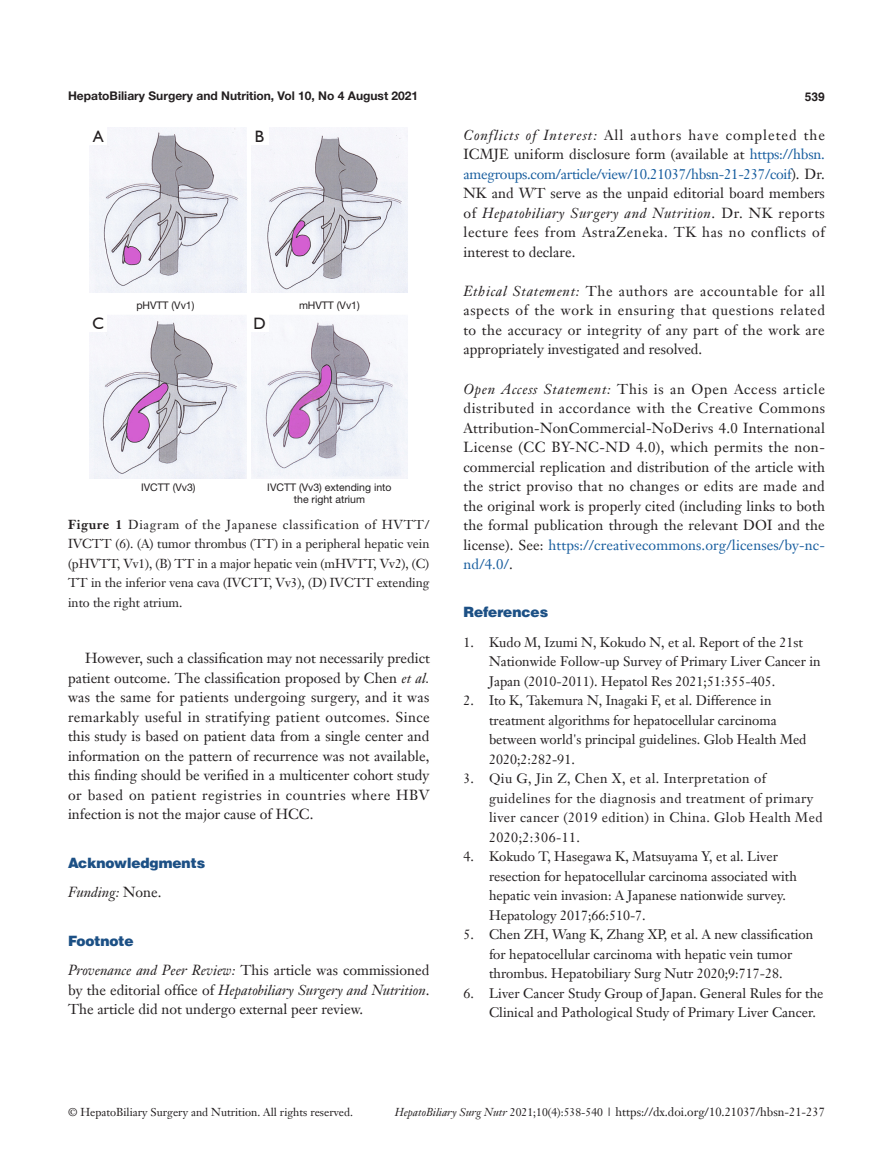
<style>
.page{position:relative;width:893px;height:1170px;background:#fff}
.page>*{position:absolute;margin:0;border:0;box-sizing:border-box;transform-origin:0 0}
.t1{font:16.5px "Humanist 521 BT";color:#231f20}
.t2{font:14.25px/19.5px "Janson Text LT";color:#231f20;text-align:justify}
.一级标题-6_5{font:900 14.25px "Helvetica";color:#1c5085}
.t3{font:italic 14.25px "Janson Text LT";color:#231f20}
.t4{font:13.5px/19.5px "Janson Text LT";color:#231f20}
.t5{font:13.5px/19.5px "Janson Text LT";letter-spacing:.03em;color:#231f20}
.t6{font:12.75px/19.5px "Janson Text LT";color:#231f20;text-align:justify}
.t7{font:12px "Janson Text LT";color:#231f20}
.t8{font:700 12px "Helvetica Neue LT Pro";color:#231f20}
.t9{font:700 12px "Helvetica";color:#231f20}
.t10{font:11.25px "Janson Text LT";color:#231f20}
.t11{font:10.5px "Helvetica Neue LT Pro";color:#231f20}
.s1{font-weight:700}
.s2{font-style:italic}
.s3{font-style:normal}
.s4{color:#175d9e}
.s5{font-style:italic;font-size:11.25px}
.s6{font-size:11.25px}
</style>
<div class="page">
<img style="left:251px;top:128px;width:157px;height:164px">
<img style="left:90px;top:315px;width:157px;height:163px">
<img style="left:251px;top:319px;width:157px;height:159px">
<img style="left:90px;top:128px;width:157px;height:164px">
<div style="left:90px;top:128px;width:17px;height:17px;background:#fff"></div>
<div style="left:90px;top:315px;width:17px;height:17px;background:#fff"></div>
<div style="left:251px;top:315px;width:17px;height:17px;background:#fff"></div>
<div style="left:251px;top:128px;width:17px;height:17px;background:#fff"></div>
<p class="t8" style="left:68px;top:88px;width:352px">HepatoBiliary Surgery and Nutrition, Vol 10, No 4 August 2021</p>
<p class="t9" style="left:805px;top:89px;width:22px">539</p>
<p class="t1" style="left:93px;top:126px;width:12px">A</p>
<p class="t1" style="left:255px;top:126px;width:11px">B</p>
<p class="t11" style="left:136px;top:299px;width:60px">pHVTT (Vv1)</p>
<p class="t1" style="left:93px;top:313px;width:13px">C</p>
<p class="t1" style="left:254px;top:313px;width:14px">D</p>
<p class="t11" style="left:299px;top:299px;width:62px">mHVTT (Vv1)</p>
<p class="t11" style="left:141px;top:481px;width:56px">IVCTT (Vv3)</p>
<p class="t11" style="left:267px;top:481px;width:126px">IVCTT (Vv3) extending into</p>
<p class="t11" style="left:294px;top:493px;width:73px">the right atrium</p>
<p class="t6" style="left:68px;top:514px;width:363px"><span class="s1">Figure 1</span> Diagram of the Japanese classification of HVTT/ IVCTT (6). (A) tumor thrombus (TT) in a peripheral hepatic vein (pHVTT, Vv1), (B) TT in a major hepatic vein (mHVTT, Vv2), (C)<br>TT in the inferior vena cava (IVCTT, Vv3), (D) IVCTT extending into the right atrium.</p>
<p class="t2" style="left:68px;top:648px;width:363px;text-indent:17px">However, such a classification may not necessarily predict patient outcome. The classification proposed by Chen <span class="s2">et al. </span>was the same for patients undergoing surgery, and it was remarkably useful in stratifying patient outcomes. Since this study is based on patient data from a single center and information on the pattern of recurrence was not available, this finding should be verified in a multicenter cohort study or based on patient registries in countries where HBV infection is not the major cause of HCC.</p>
<p class="一级标题-6_5" style="left:68px;top:853px;width:139px">Acknowledgments</p>
<p class="t3" style="left:68px;top:883px;width:95px">Funding: <span class="s3">None.</span></p>
<p class="一级标题-6_5" style="left:68px;top:931px;width:67px">Footnote</p>
<p class="t2" style="left:68px;top:960px;width:363px"><span class="s2">Provenance and Peer Review:</span> This article was commissioned by the editorial office of <span class="s2">Hepatobiliary Surgery and Nutrition</span>.<br>The article did not undergo external peer review.</p>
<p class="t2" style="left:463px;top:125px;width:363px"><span class="s2">Conflicts of Interest:</span> All authors have completed the ICMJE uniform disclosure form (available at <span class="s4">https://hbsn. amegroups.com/article/view/10.21037/hbsn-21-237/coif</span>). Dr.<br>NK and WT serve as the unpaid editorial board members of <span class="s2">Hepatobiliary Surgery and Nutrition</span>. Dr. NK reports lecture fees from AstraZeneka. TK has no conflicts of interest to declare.</p>
<p class="t2" style="left:463px;top:281px;width:363px"><span class="s2">Ethical Statement:</span> The authors are accountable for all aspects of the work in ensuring that questions related to the accuracy or integrity of any part of the work are appropriately investigated and resolved.</p>
<p class="t2" style="left:463px;top:378px;width:363px"><span class="s2">Open Access Statement:</span> This is an Open Access article distributed in accordance with the Creative Commons Attribution-NonCommercial-NoDerivs 4.0 International License (CC BY-NC-ND 4.0), which permits the non&shy;commercial replication and distribution of the article with the strict proviso that no changes or edits are made and the original work is properly cited (including links to both the formal publication through the relevant DOI and the license). See: <span class="s4">https://creativecommons.org/licenses/by-nc&shy;nd/4.0/</span>.</p>
<p class="一级标题-6_5" style="left:463px;top:603px;width:86px">References</p>
<p class="t4" style="left:489px;top:632px;width:333px;text-indent:-26px">1. Kudo M, Izumi N, Kokudo N, et al. Report of the 21st<br>Nationwide Follow-up Survey of Primary Liver Cancer in<br>Japan (2010-2011). Hepatol Res 2021;51:355-405.</p>
<p class="t4" style="left:489px;top:690px;width:319px;text-indent:-26px">2. Ito K, Takemura N, Inagaki F, et al. Difference in treatment algorithms for hepatocellular carcinoma between world's principal guidelines. Glob Health Med 2020;2:282-91.</p>
<p class="t5" style="left:489px;top:768px;width:335px;text-indent:-26px">3. Qiu G, Jin Z, Chen X, et al. Interpretation of guidelines for the diagnosis and treatment of primary liver cancer (2019 edition) in China. Glob Health Med 2020;2:306-11.</p>
<p class="t4" style="left:489px;top:846px;width:309px;text-indent:-26px">4. Kokudo T, Hasegawa K, Matsuyama Y, et al. Liver resection for hepatocellular carcinoma associated with hepatic vein invasion: A Japanese nationwide survey.<br>Hepatology 2017;66:510-7.</p>
<p class="t4" style="left:463px;top:924px;width:351px;text-align:center">5. Chen ZH, Wang K, Zhang XP, et al. A new classification for hepatocellular carcinoma with hepatic vein tumor thrombus. Hepatobiliary Surg Nutr 2020;9:717-28.</p>
<p class="t4" style="left:489px;top:983px;width:336px;text-indent:-26px">6. Liver Cancer Study Group of Japan. General Rules for the<br>Clinical and Pathological Study of Primary Liver Cancer.</p>
<p class="t10" style="left:68px;top:1104px;width:287px">© HepatoBiliary Surgery and Nutrition. All rights reserved.</p>
<p class="t7" style="left:395px;top:1104px;width:432px"><span class="s5">HepatoBiliary Surg Nutr</span> <span class="s6">2021;10(4):538-540</span> | https://dx.doi.org/10.21037/hbsn-21-237</p>
</div>
